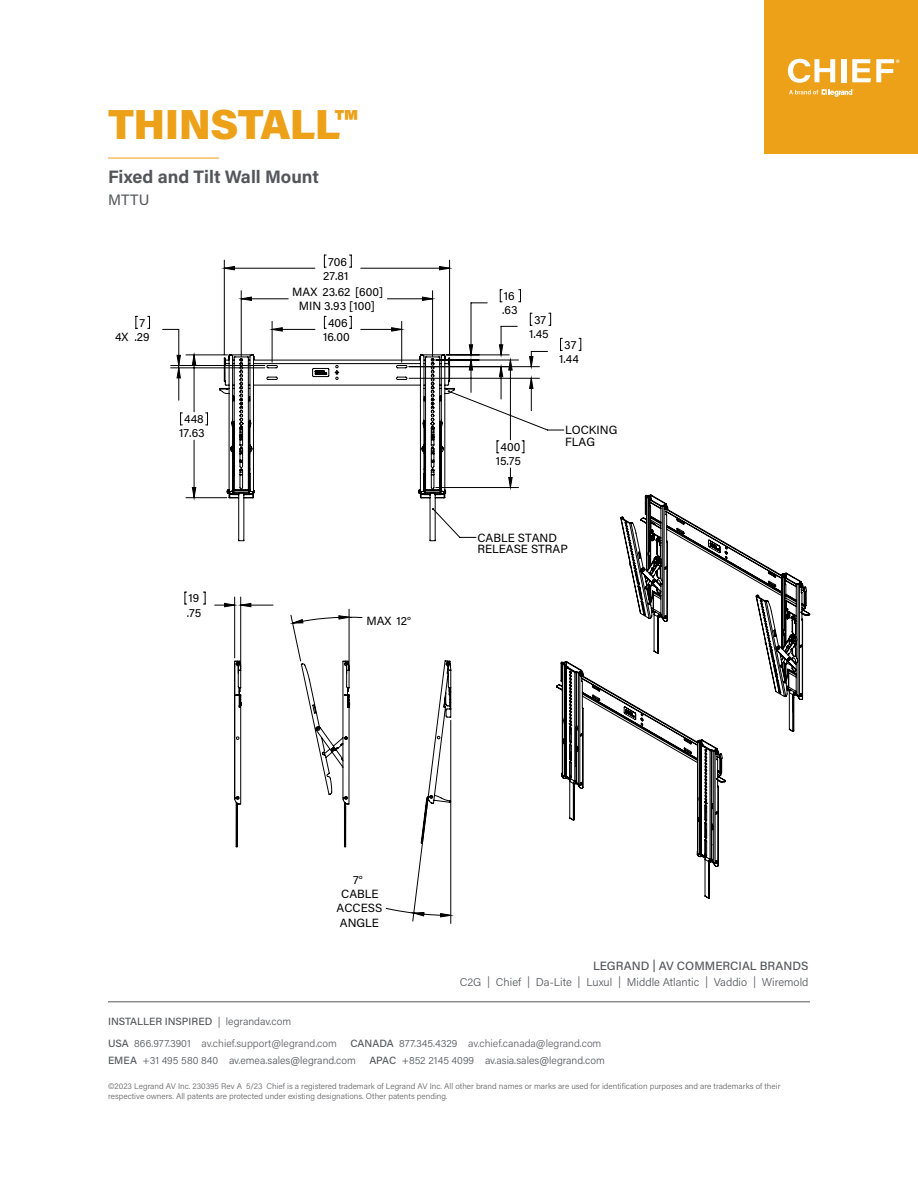
<style>
.page{position:relative;width:918px;height:1188px;background:#fff}
.page>*{position:absolute;margin:0;border:0;box-sizing:border-box;transform-origin:0 0}
.t1{font:900 42px "Acumin Pro";letter-spacing:-.015em;color:#eda118}
.t2{font:700 18px "Acumin Pro";color:#54565b}
.t3{font:15px "Acumin Pro";color:#54565b}
.t4{font:500 12px "Acumin Pro";color:#54565b}
.t5{font:11.85px/14.1px "Acumin Pro";color:#000;text-align:center}
.t6{font:300 11.25px "Acumin Pro";color:#54565b}
.t7{font:300 10.5px/16.5px "Acumin Pro";color:#54565b}
.t8{font:300 10.5px/21.9px "Acumin Pro";color:#606165}
.t9{font:300 8.25px/9.9px "Acumin Pro";color:#606165}
.s1{font-weight:500;color:#54565b}
.s2{color:#54565b}
.s3{font-weight:500}
.s4{color:#606165}
</style>
<div class="page">
<div style="left:764px;top:0;width:154px;height:154px;background:#eda118"></div>
<svg style="left:788px;top:59px;width:47px;height:24px"></svg>
<div style="left:841px;top:59px;width:5px;height:23px;background:#fff"></div>
<svg style="left:852px;top:59px;width:47px;height:23px"></svg>
<svg style="left:789px;top:89px;width:65px;height:8px"></svg>
<hr style="left:108px;top:1002px;width:702px;height:1px;background:#54565b">
<hr style="left:108px;top:158px;width:111px;height:1px;background:#eda118">
<svg style="left:620px;top:494px;width:191px;height:238px"></svg>
<svg style="left:556px;top:661px;width:170px;height:238px"></svg>
<svg style="left:184px;top:592px;width:267px;height:332px"></svg>
<svg style="left:441px;top:914px;width:10px;height:3px"></svg>
<svg style="left:414px;top:912px;width:10px;height:4px"></svg>
<svg style="left:293px;top:620px;width:10px;height:3px"></svg>
<svg style="left:339px;top:616px;width:10px;height:3px"></svg>
<svg style="left:241px;top:603px;width:10px;height:4px"></svg>
<svg style="left:225px;top:603px;width:10px;height:4px"></svg>
<svg style="left:234px;top:660px;width:217px;height:188px"></svg>
<svg style="left:177px;top:266px;width:356px;height:232px"></svg>
<svg style="left:219px;top:354px;width:236px;height:187px"></svg>
<h1 class="t1" style="left:108px;top:94px;width:250px">THINSTALL™</h1>
<h2 class="t2" style="left:108px;top:164px;width:212px">Fixed and Tilt Wall Mount</h2>
<h3 class="t3" style="left:108px;top:190px;width:43px">MTTU</h3>
<h3 class="t5" style="left:139px;top:315px;width:7px">7</h3>
<h3 class="t5" style="left:115px;top:329px;width:36px">4X .29</h3>
<h3 class="t5" style="left:184px;top:412px;width:21px">448</h3>
<h3 class="t5" style="left:179px;top:426px;width:27px">17.63</h3>
<h3 class="t5" style="left:189px;top:591px;width:12px">19</h3>
<h3 class="t5" style="left:187px;top:605px;width:16px">.75</h3>
<h3 class="t5" style="left:328px;top:254px;width:20px">706</h3>
<h3 class="t5" style="left:292px;top:284px;width:92px">MAX 23.62 [600]<br>MIN 3.93 [100]</h3>
<h3 class="t5" style="left:323px;top:268px;width:27px">27.81</h3>
<h3 class="t5" style="left:328px;top:315px;width:21px">406</h3>
<h3 class="t5" style="left:323px;top:329px;width:28px">16.00</h3>
<h3 class="t5" style="left:366px;top:613px;width:46px">MAX 12°</h3>
<h3 class="t5" style="left:504px;top:289px;width:12px">16</h3>
<h3 class="t5" style="left:502px;top:303px;width:17px">.63</h3>
<h3 class="t5" style="left:534px;top:312px;width:14px">37</h3>
<h3 class="t5" style="left:529px;top:326px;width:21px">1.45</h3>
<h3 class="t5" style="left:564px;top:337px;width:14px">37</h3>
<h3 class="t5" style="left:559px;top:351px;width:21px">1.44</h3>
<h3 class="t5" style="left:501px;top:440px;width:21px">400</h3>
<h3 class="t5" style="left:496px;top:454px;width:27px">15.75</h3>
<h3 class="t5" style="left:565px;top:424px;width:54px;line-height:11.6px;text-align:left">LOCKING<br>FLAG</h3>
<h3 class="t5" style="left:477px;top:531px;width:92px;line-height:11.6px;text-align:left">CABLE STAND<br>RELEASE STRAP</h3>
<h3 class="t5" style="left:337px;top:873px;width:47px">7°<br>CABLE<br>ACCESS<br>ANGLE</h3>
<h3 class="t4" style="left:593px;top:957px;width:217px">LEGRAND | AV COMMERCIAL BRANDS</h3>
<h3 class="t6" style="left:460px;top:975px;width:350px">C2G | Chief | Da-Lite | Luxul | Middle Atlantic | Vaddio | Wiremold</h3>
<p class="t8" style="left:108px;top:1010px;width:230px"><span class="s1">INSTALLER INSPIRED</span> <span class="s2">| legrandav.com<br></span><span class="s1">USA</span> <span class="s2">866.977.3901</span> av.chief.support@legrand.com</p>
<p class="t7" style="left:108px;top:1035px;width:495px;text-indent:242px"><span class="s3">CANADA</span> 877.345.4329 <span class="s4">av.chief.canada@legrand.com<br></span><span class="s3">EMEA</span> +31 495 580 840 av.emea.sales@legrand.com</p>
<p class="t7" style="left:369px;top:1051px;width:237px"><span class="s3">APAC</span> +852 2145 4099 av.asia.sales@legrand.com</p>
<p class="t9" style="left:108px;top:1081px;width:674px">©2023 Legrand AV Inc. 230395 Rev A 5/23 Chief is a registered trademark of Legrand AV Inc. All other brand names or marks are used for identification purposes and are trademarks of their respective owners. All patents are protected under existing designations. Other patents pending.</p>
</div>
